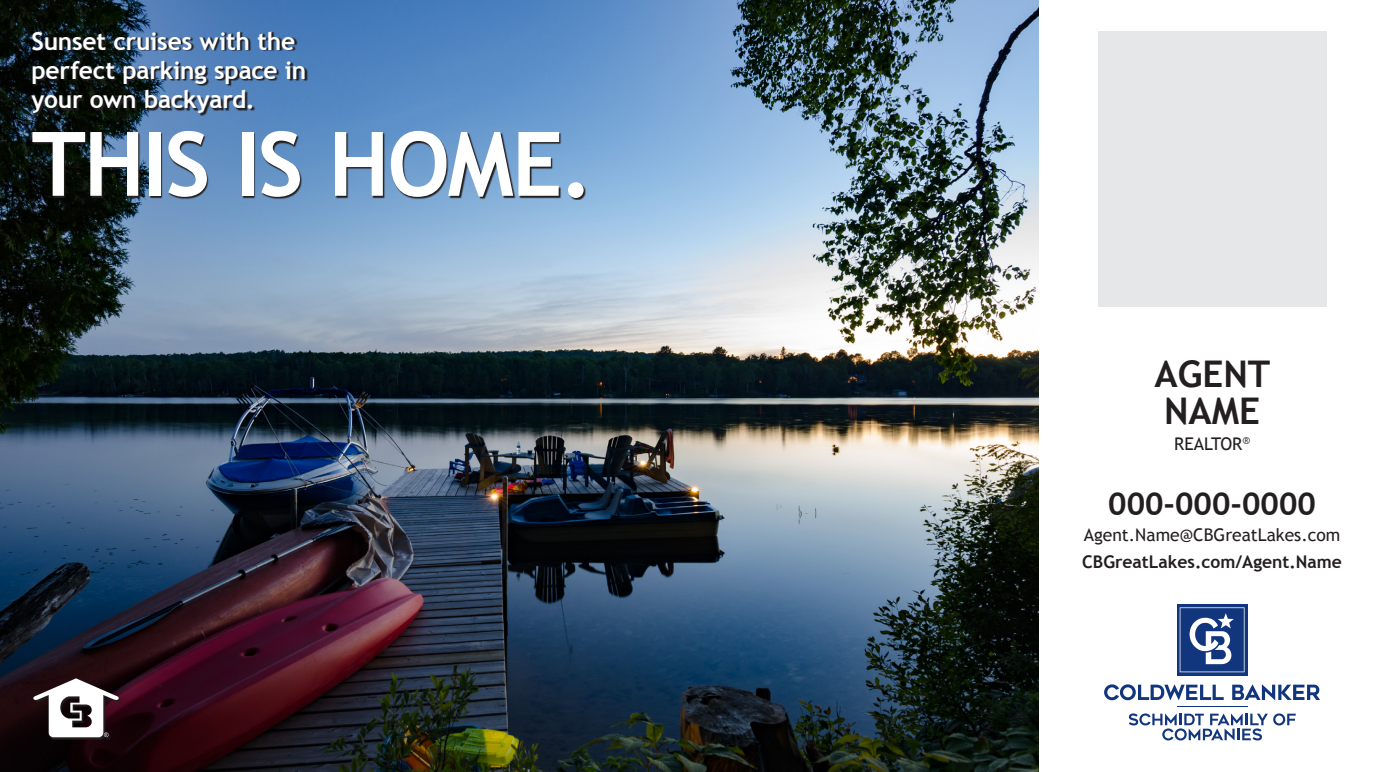
<style>
.page{position:relative;width:1386px;height:772px;background:#fff}
.page>*{position:absolute;margin:0;border:0;box-sizing:border-box;transform-origin:0 0}
.t1{font:700 89.08px "Trebuchet MS";letter-spacing:-.025em;color:#fff}
.t2{font:700 36.75px "Trebuchet MS";color:#231f20}
.t3{font:700 31.5px "Trebuchet MS";color:#231f20}
.t4{font:700 24.5px/29.4px "Trebuchet MS";letter-spacing:-.01em;color:#fff}
.t5{font:17.5px "Trebuchet MS";color:#231f20}
.t6{font:700 17.5px "Trebuchet MS";color:#231f20}
</style>
<div class="page">
<div style="left:1098px;top:32px;width:229px;height:275px;background:#e6e7e9"></div>
<img style="left:0;top:0;width:1038px;height:772px">
<svg style="left:34px;top:737px;width:87px;height:3px"></svg>
<svg style="left:32px;top:678px;width:89px;height:59px"></svg>
<svg style="left:34px;top:133px;width:552px;height:67px;background:#455b74"></svg>
<svg style="left:33px;top:32px;width:275px;height:84px;background:#314b66"></svg>
<hr style="left:1177px;top:706px;width:71px;height:1px;background:#11367e">
<svg style="left:1232px;top:684px;width:88px;height:16px"></svg>
<svg style="left:1104px;top:684px;width:120px;height:16px"></svg>
<svg style="left:1129px;top:713px;width:167px;height:27px"></svg>
<svg style="left:1177px;top:604px;width:71px;height:71px"></svg>
<svg style="left:1180px;top:607px;width:65px;height:65px"></svg>
<p class="t4" style="left:32px;top:26px;width:276px">Sunset cruises with the perfect parking space in your own backyard.</p>
<p class="t1" style="left:31px;top:108px;width:563px">THIS IS HOME.</p>
<p class="t2" style="left:1155px;top:351px;width:117px">AGENT</p>
<p class="t2" style="left:1164px;top:388px;width:98px">NAME</p>
<p class="t5" style="left:1174px;top:434px;width:77px">REALTOR<sup>®</sup></p>
<p class="t3" style="left:1108px;top:484px;width:209px">000-000-0000</p>
<p class="t5" style="left:1084px;top:524px;width:258px">Agent.Name@CBGreatLakes.com</p>
<p class="t6" style="left:1082px;top:550px;width:261px">CBGreatLakes.com/Agent.Name</p>
</div>
